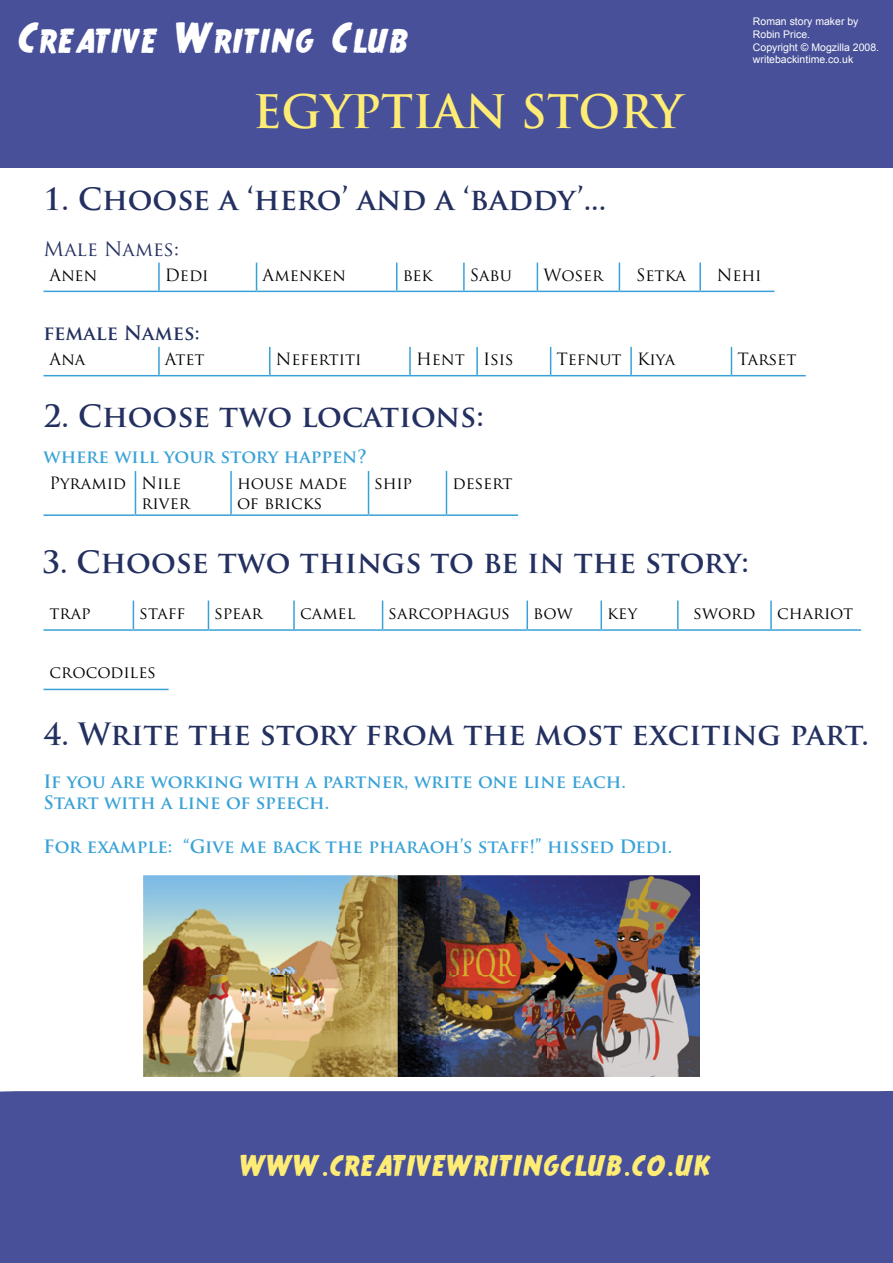
<style>
.page{position:relative;width:893px;height:1263px;background:#fff}
.page>*{position:absolute;margin:0;border:0;box-sizing:border-box;transform-origin:0 0}
.t1{font:700 45px "Trajan Pro";color:#feec74}
.t2{font:43.5px "True Crimes";color:#fff}
.t3{font:37.5px "True Crimes";color:#feec74}
.t4{font:700 30px "Trajan Pro";color:#233060}
.t5{font:700 19.5px "Trajan Pro";color:#233060}
.t6{font:19.5px "Trajan Pro";color:#233060}
.t7{font:700 18px/21.6px "Trajan Pro";color:#39a2d6}
.t8{font:16.5px/19.8px "Trajan Pro";color:#000}
.t9{font:10.5px/12.6px "Arial";color:#fff}
.s1{font-family:"Trajan"}
</style>
<div class="page">
<hr style="left:700px;top:291px;width:74px;height:1px;background:#39a1d7">
<hr style="left:537px;top:291px;width:82px;height:1px;background:#39a1d7">
<hr style="left:464px;top:291px;width:73px;height:1px;background:#39a1d7">
<hr style="left:397px;top:291px;width:67px;height:1px;background:#39a1d7">
<hr style="left:257px;top:291px;width:140px;height:1px;background:#39a1d7">
<hr style="left:159px;top:291px;width:98px;height:1px;background:#39a1d7">
<hr style="left:44px;top:291px;width:115px;height:1px;background:#39a1d7">
<svg style="left:537px;top:263px;width:1px;height:28px"></svg>
<hr style="left:463px;top:263px;width:2px;height:28px;background:#39a1d7">
<svg style="left:396px;top:263px;width:1px;height:28px"></svg>
<svg style="left:256px;top:263px;width:1px;height:28px"></svg>
<hr style="left:158px;top:263px;width:2px;height:28px;background:#39a1d7">
<svg style="left:619px;top:263px;width:1px;height:28px"></svg>
<hr style="left:699px;top:263px;width:2px;height:28px;background:#39a1d7">
<hr style="left:619px;top:291px;width:81px;height:1px;background:#39a1d7">
<hr style="left:446px;top:514px;width:76px;height:2px;background:#39a1d7">
<hr style="left:446px;top:471px;width:1px;height:43px;background:#39a1d7">
<hr style="left:369px;top:514px;width:77px;height:2px;background:#39a1d7">
<hr style="left:368px;top:471px;width:1px;height:43px;background:#39a1d7">
<hr style="left:231px;top:514px;width:138px;height:2px;background:#39a1d7">
<hr style="left:135px;top:514px;width:96px;height:2px;background:#39a1d7">
<hr style="left:44px;top:514px;width:91px;height:2px;background:#39a1d7">
<hr style="left:230px;top:471px;width:2px;height:43px;background:#39a1d7">
<hr style="left:135px;top:471px;width:1px;height:43px;background:#39a1d7">
<hr style="left:678px;top:629px;width:93px;height:2px;background:#39a1d7">
<hr style="left:771px;top:629px;width:90px;height:2px;background:#39a1d7">
<hr style="left:601px;top:629px;width:77px;height:2px;background:#39a1d7">
<hr style="left:527px;top:629px;width:74px;height:2px;background:#39a1d7">
<hr style="left:383px;top:629px;width:144px;height:2px;background:#39a1d7">
<hr style="left:294px;top:629px;width:89px;height:2px;background:#39a1d7">
<hr style="left:208px;top:629px;width:86px;height:2px;background:#39a1d7">
<hr style="left:133px;top:629px;width:75px;height:2px;background:#39a1d7">
<hr style="left:44px;top:629px;width:89px;height:2px;background:#39a1d7">
<hr style="left:677px;top:601px;width:2px;height:28px;background:#39a1d7">
<hr style="left:600px;top:601px;width:2px;height:28px;background:#39a1d7">
<hr style="left:526px;top:601px;width:2px;height:28px;background:#39a1d7">
<svg style="left:382px;top:601px;width:1px;height:28px"></svg>
<hr style="left:293px;top:601px;width:2px;height:28px;background:#39a1d7">
<svg style="left:208px;top:601px;width:1px;height:28px"></svg>
<svg style="left:133px;top:601px;width:1px;height:28px"></svg>
<hr style="left:770px;top:601px;width:2px;height:28px;background:#39a1d7">
<hr style="left:731px;top:375px;width:75px;height:1px;background:#39a1d7">
<hr style="left:551px;top:375px;width:80px;height:1px;background:#39a1d7">
<hr style="left:477px;top:375px;width:74px;height:1px;background:#39a1d7">
<hr style="left:410px;top:375px;width:67px;height:1px;background:#39a1d7">
<hr style="left:270px;top:375px;width:140px;height:1px;background:#39a1d7">
<hr style="left:159px;top:375px;width:111px;height:1px;background:#39a1d7">
<hr style="left:44px;top:375px;width:115px;height:1px;background:#39a1d7">
<svg style="left:550px;top:347px;width:1px;height:28px"></svg>
<hr style="left:476px;top:347px;width:2px;height:28px;background:#39a1d7">
<hr style="left:409px;top:347px;width:2px;height:28px;background:#39a1d7">
<hr style="left:269px;top:347px;width:2px;height:28px;background:#39a1d7">
<hr style="left:158px;top:347px;width:2px;height:28px;background:#39a1d7">
<hr style="left:630px;top:347px;width:2px;height:28px;background:#39a1d7">
<svg style="left:731px;top:347px;width:1px;height:28px"></svg>
<hr style="left:631px;top:375px;width:100px;height:1px;background:#39a1d7">
<div style="left:0;top:0;width:893px;height:167px;background:#475098"></div>
<div style="left:0;top:1091px;width:893px;height:172px;background:#475098"></div>
<hr style="left:44px;top:689px;width:129px;height:1px;background:#39a1d7">
<div style="left:97px;top:1116px;width:757px;height:126px;background:#475098"></div>
<img style="left:144px;top:875px;width:555px;height:201px">
<h2 class="t2" style="left:18px;top:12px;width:392px">Creative Writing Club</h2>
<h1 class="t1" style="left:253px;top:83px;width:431px">EGYPTIAN STORY</h1>
<h3 class="t4" style="left:44px;top:180px;width:564px">1. Choose a ‘hero’ and a ‘baddy’...</h3>
<p class="t6" style="left:44px;top:236px;width:137px">Male Names:</p>
<p class="t9" style="left:753px;top:15px;width:128px">Roman story maker by<br>Robin Price.<br>Copyright © Mogzilla 2008.</p>
<p class="t9" style="left:753px;top:53px;width:102px">writebackintime.co.uk</p>
<p class="t8" style="left:50px;top:265px;width:49px">Anen</p>
<p class="t8" style="left:165px;top:265px;width:45px">Dedi</p>
<p class="t8" style="left:263px;top:265px;width:85px">Amenken</p>
<p class="t8" style="left:403px;top:265px;width:31px">bek</p>
<p class="t8" style="left:470px;top:265px;width:43px">Sabu</p>
<p class="t8" style="left:543px;top:265px;width:61px">Woser</p>
<p class="t8" style="left:636px;top:265px;width:51px">Setka</p>
<p class="t8" style="left:717px;top:265px;width:46px">Nehi</p>
<p class="t5" style="left:44px;top:321px;width:158px">female Names:</p>
<p class="t8" style="left:50px;top:349px;width:37px">Ana</p>
<p class="t8" style="left:165px;top:349px;width:41px">Atet</p>
<p class="t8" style="left:276px;top:349px;width:87px">Nefertiti</p>
<p class="t8" style="left:416px;top:349px;width:99px">Hent Isis</p>
<p class="t8" style="left:557px;top:349px;width:120px">Tefnut Kiya</p>
<p class="t8" style="left:737px;top:349px;width:60px">Tarset</p>
<h3 class="t4" style="left:44px;top:397px;width:442px">2. Choose two locations:</h3>
<p class="t7" style="left:44px;top:446px;width:325px">where will your story happen?</p>
<p class="t8" style="left:141px;top:473px;width:50px;text-indent:-92px">Pyramid Nile river</p>
<p class="t8" style="left:237px;top:473px;width:112px">house made of bricks</p>
<p class="t8" style="left:375px;top:473px;width:39px">ship</p>
<p class="t8" style="left:452px;top:473px;width:62px">desert</p>
<h3 class="t4" style="left:42px;top:543px;width:708px">3. Choose two things to be in the story:</h3>
<p class="t8" style="left:50px;top:603px;width:43px">trap</p>
<p class="t8" style="left:139px;top:603px;width:47px">staff</p>
<p class="t8" style="left:214px;top:603px;width:50px">spear</p>
<p class="t8" style="left:300px;top:603px;width:57px">camel</p>
<p class="t8" style="left:389px;top:603px;width:123px">sarcophagus</p>
<p class="t8" style="left:533px;top:603px;width:41px">bow</p>
<p class="t8" style="left:607px;top:603px;width:31px">key</p>
<p class="t8" style="left:693px;top:603px;width:63px">sword</p>
<p class="t8" style="left:777px;top:603px;width:78px">chariot</p>
<p class="t8" style="left:50px;top:662px;width:108px">crocodiles</p>
<h3 class="t4" style="left:44px;top:715px;width:827px">4. Write the story from the most exciting part.</h3>
<p class="t7" style="left:44px;top:771px;width:584px">If you are working with a partner, write one line each.<br>Start with a line of speech.</p>
<p class="t7" style="left:44px;top:835px;width:630px">For example: “Give me back the pharaoh’s staff!” hissed Dedi.</p>
<h3 class="t3" style="left:240px;top:1141px;width:473px">www<span class="s1">.</span>creativewritingclub<span class="s1">.</span>co<span class="s1">.</span>uk</h3>
</div>
